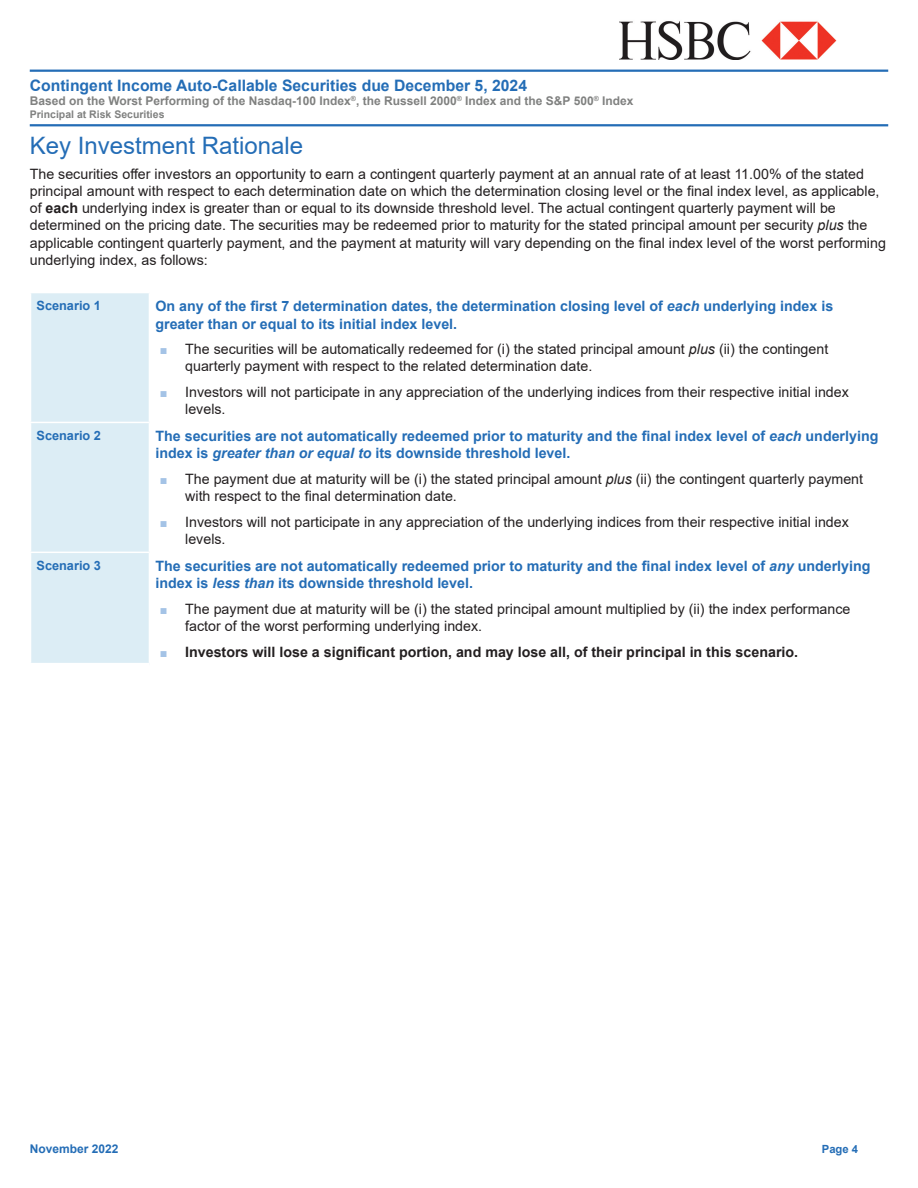
<style>
.page{position:relative;width:918px;height:1188px;background:#fff}
.page>*{position:absolute;margin:0;border:0;box-sizing:border-box;transform-origin:0 0}
.t1{font:24px "Arial";color:#246db6}
.t2{font:700 15.75px "Arial";color:#246db6}
.t3{font:14.25px/17.1px "Arial";color:#231f20}
.t4{font:700 14.25px/17.1px "Arial";color:#246db6}
.t5{font:700 14.25px "Arial";color:#231f20}
.t6{font:700 12.75px "Arial";color:#246db6}
.t7{font:700 12px "Arial";color:#808180}
.t8{font:700 12px "Arial";color:#246db6}
.t9{font:700 11.25px "Arial";color:#246db6}
.t10{font:700 10.5px "Arial";color:#808180}
.s1{font-weight:700}
.s2{font-style:italic}
.s3{font-size:12.75px;color:#a4c3e6}
.s4{font-weight:400;font-size:12.75px;color:#a4c3e6}
</style>
<div class="page">
<img style="left:619px;top:21px;width:218px;height:39px">
<hr style="left:30px;top:70px;width:858px;height:2px;background:#246db6">
<hr style="left:30px;top:124px;width:858px;height:2px;background:#246db6">
<div style="left:31px;top:293px;width:118px;height:370px;background:#dcedf5"></div>
<hr style="left:30px;top:422px;width:119px;height:1px;background:#fff">
<hr style="left:30px;top:552px;width:119px;height:1px;background:#fff">
<p class="t2" style="left:30px;top:74px;width:499px">Contingent Income Auto-Callable Securities due December 5, 2024</p>
<p class="t7" style="left:30px;top:92px;width:605px">Based on the Worst Performing of the Nasdaq-100 Index<sup>®</sup>, the Russell 2000<sup>®</sup> Index and the S&amp;P 500<sup>®</sup> Index</p>
<p class="t10" style="left:30px;top:107px;width:136px">Principal at Risk Securities</p>
<h1 class="t1" style="left:30px;top:129px;width:275px">Key Investment Rationale</h1>
<p class="t3" style="left:30px;top:165px;width:858px">The securities offer investors an opportunity to earn a contingent quarterly payment at an annual rate of at least 11.00% of the stated principal amount with respect to each determination date on which the determination closing level or the final index level, as applicable, of <span class="s1">each</span> underlying index is greater than or equal to its downside threshold level. The actual contingent quarterly payment will be determined on the pricing date. The securities may be redeemed prior to maturity for the stated principal amount per security <span class="s2">plus</span> the applicable contingent quarterly payment, and the payment at maturity will vary depending on the final index level of the worst performing underlying index, as follows:</p>
<p class="t6" style="left:37px;top:297px;width:66px">Scenario 1</p>
<p class="t4" style="left:155px;top:298px;width:679px">On any of the first 7 determination dates, the determination closing level of <span class="s2">each</span> underlying index is greater than or equal to its initial index level.</p>
<p class="t3" style="left:185px;top:340px;width:645px;text-indent:-26px"><span class="s3">■</span> The securities will be automatically redeemed for (i) the stated principal amount <span class="s2">plus</span> (ii) the contingent quarterly payment with respect to the related determination date.</p>
<p class="t3" style="left:185px;top:383px;width:665px;text-indent:-26px"><span class="s3">■</span> Investors will not participate in any appreciation of the underlying indices from their respective initial index levels.</p>
<p class="t6" style="left:37px;top:427px;width:66px">Scenario 2</p>
<p class="t4" style="left:155px;top:428px;width:724px">The securities are not automatically redeemed prior to maturity and the final index level of <span class="s2">each</span> underlying index is <span class="s2">greater than or equal to</span> its downside threshold level.</p>
<p class="t3" style="left:185px;top:470px;width:679px;text-indent:-26px"><span class="s3">■</span> The payment due at maturity will be (i) the stated principal amount <span class="s2">plus</span> (ii) the contingent quarterly payment with respect to the final determination date.</p>
<p class="t3" style="left:185px;top:513px;width:665px;text-indent:-26px"><span class="s3">■</span> Investors will not participate in any appreciation of the underlying indices from their respective initial index levels.</p>
<p class="t6" style="left:37px;top:557px;width:66px">Scenario 3</p>
<p class="t4" style="left:155px;top:558px;width:717px">The securities are not automatically redeemed prior to maturity and the final index level of <span class="s2">any</span> underlying index is <span class="s2">less than</span> its downside threshold level.</p>
<p class="t3" style="left:185px;top:600px;width:667px;text-indent:-26px"><span class="s3">■</span> The payment due at maturity will be (i) the stated principal amount multiplied by (ii) the index performance factor of the worst performing underlying index.</p>
<p class="t5" style="left:160px;top:642px;width:640px"><span class="s4">■</span> Investors will lose a significant portion, and may lose all, of their principal in this scenario.</p>
<p class="t8" style="left:30px;top:1141px;width:90px">November 2022</p>
<p class="t9" style="left:822px;top:1141px;width:38px">Page 4</p>
</div>
